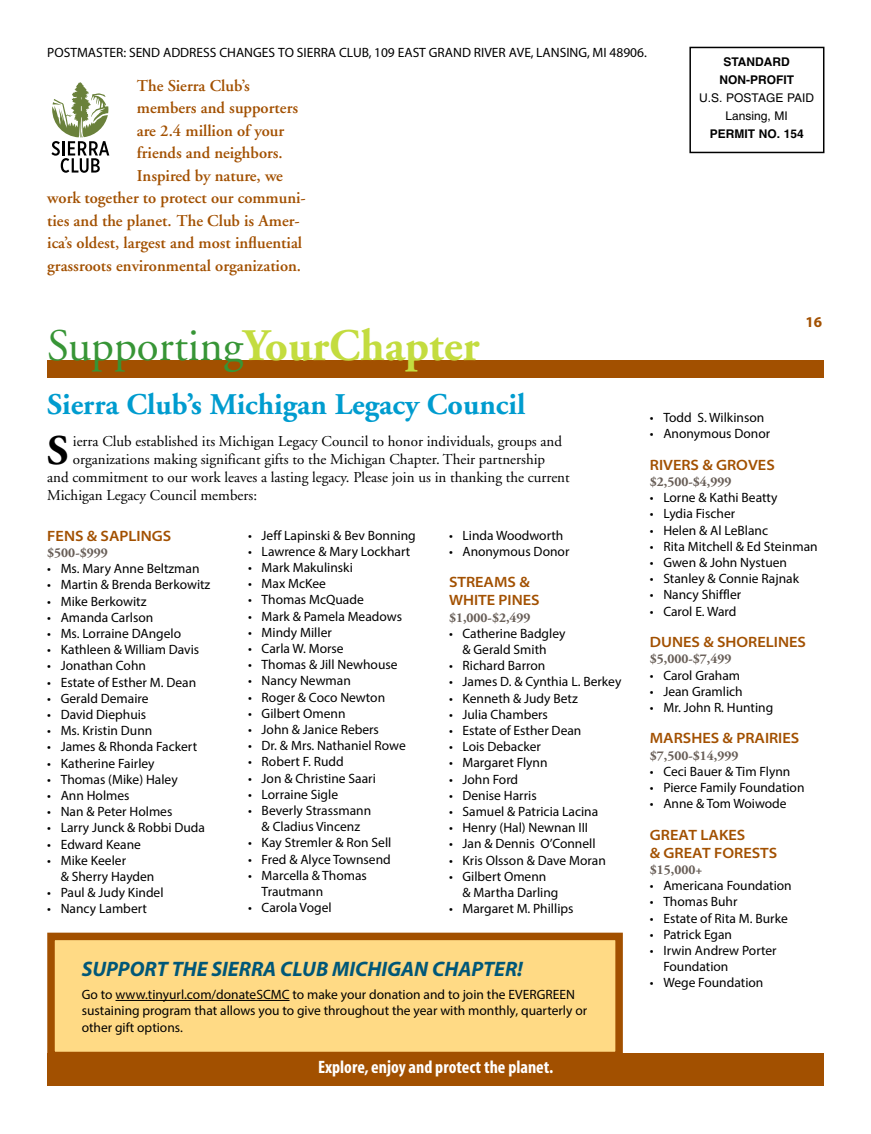
<style>
.page{position:relative;width:871px;height:1134px;background:#fff}
.page>*{position:absolute;margin:0;border:0;box-sizing:border-box;transform-origin:0 0}
.t1{font:700 45px "Adobe Garamond";color:#c3dc3f}
.t2{font:700 42.15px "Adobe Garamond";color:#000}
.t3{font:700 30px "Adobe Garamond";color:#009ccf}
.t4{font:21px "Myriad MM It 700 600";color:#005778}
.t5{font:18px "Myriad MM 700 300";color:#fff}
.t6{font:600 16.5px "Adobe Garamond";color:#a25000}
.t7{font:15px "Adobe Garamond";color:#000}
.t8{font:15px/18px "Myriad MM 565 700";color:#a25000}
.t9{font:15px "Myriad MM 700 600";color:#a25000}
.t10{font:13.5px/16.2px "Myriad Pro";color:#000}
.t11{font:13.5px "Myriad MM 400 600";color:#000}
.t12{font:700 13.5px "Adobe Garamond";color:#685e57}
.t13{font:700 12px/18px "Helvetica";color:#000;text-align:center}
.t14{font:12px/18px "Helvetica";color:#000;text-align:center}
.s1{font-weight:400;color:#379536}
</style>
<div class="page">
<div style="left:51px;top:936px;width:568px;height:120px;background:#ffda85"></div>
<hr style="left:115px;top:1000px;width:174px;height:1px;background:#000">
<div style="left:47px;top:933px;width:576px;height:126px;border:8px solid #a25000"></div>
<div style="left:689px;top:47px;width:135px;height:106px;border:2px solid #000"></div>
<div style="left:47px;top:360px;width:777px;height:18px;background:#a25000"></div>
<div style="left:47px;top:1053px;width:777px;height:32px;background:#a25000"></div>
<svg style="left:51px;top:82px;width:58px;height:91px"></svg>
<p class="t11" style="left:47px;top:46px;width:601px">POSTMASTER: SEND ADDRESS CHANGES TO SIERRA CLUB, 109 EAST GRAND RIVER AVE, LANSING, MI 48906.</p>
<p class="t6" style="left:137px;top:77px;width:114px">The Sierra Club’s</p>
<p class="t6" style="left:137px;top:99px;width:163px">members and supporters</p>
<p class="t6" style="left:137px;top:122px;width:149px">are 2.4 million of your</p>
<p class="t6" style="left:137px;top:144px;width:147px">friends and neighbors.</p>
<p class="t6" style="left:137px;top:167px;width:147px">Inspired by nature, we</p>
<p class="t6" style="left:47px;top:189px;width:260px">work together to protect our communi-</p>
<p class="t6" style="left:47px;top:212px;width:254px">ties and the planet. The Club is Amer-</p>
<p class="t6" style="left:47px;top:234px;width:256px">ica’s oldest, largest and most influential</p>
<p class="t6" style="left:47px;top:257px;width:255px">grassroots environmental organization.</p>
<h1 class="t1" style="left:47px;top:321px;width:434px"><span class="s1">Supporting</span>YourChapter</h1>
<p class="t13" style="left:719px;top:53px;width:76px">STANDARD<br>NON-PROFIT</p>
<p class="t14" style="left:699px;top:89px;width:116px">U.S. POSTAGE PAID<br>Lansing, MI</p>
<p class="t13" style="left:710px;top:125px;width:96px">PERMIT NO. 154</p>
<p class="t9" style="left:805px;top:314px;width:18px">16</p>
<h3 class="t3" style="left:47px;top:389px;width:479px">Sierra Club’s Michigan Legacy Council</h3>
<h2 class="t2" style="left:47px;top:428px;width:23px">S</h2>
<p class="t7" style="left:73px;top:433px;width:491px">ierra Club established its Michigan Legacy Council to honor individuals, groups and</p>
<p class="t7" style="left:73px;top:451px;width:474px">organizations making significant gifts to the Michigan Chapter. Their partnership</p>
<p class="t7" style="left:47px;top:469px;width:524px">and commitment to our work leaves a lasting legacy. Please join us in thanking the current</p>
<p class="t7" style="left:47px;top:487px;width:211px">Michigan Legacy Council members:</p>
<p class="t8" style="left:47px;top:527px;width:126px">FENS &amp; SAPLINGS</p>
<p class="t12" style="left:47px;top:545px;width:62px">$500-$999</p>
<p class="t10" style="left:47px;top:560px;width:154px">• Ms. Mary Anne Beltzman</p>
<p class="t10" style="left:47px;top:577px;width:165px">• Martin &amp; Brenda Berkowitz</p>
<p class="t10" style="left:47px;top:593px;width:101px">• Mike Berkowitz</p>
<p class="t10" style="left:47px;top:609px;width:108px">• Amanda Carlson</p>
<p class="t10" style="left:47px;top:625px;width:135px">• Ms. Lorraine DAngelo</p>
<p class="t10" style="left:47px;top:641px;width:153px">• Kathleen &amp; William Davis</p>
<p class="t10" style="left:47px;top:658px;width:100px">• Jonathan Cohn</p>
<p class="t10" style="left:47px;top:674px;width:150px">• Estate of Esther M. Dean</p>
<p class="t10" style="left:47px;top:690px;width:103px">• Gerald Demaire</p>
<p class="t10" style="left:47px;top:706px;width:101px">• David Diephuis</p>
<p class="t10" style="left:47px;top:722px;width:107px">• Ms. Kristin Dunn</p>
<p class="t10" style="left:47px;top:739px;width:151px">• James &amp; Rhonda Fackert</p>
<p class="t10" style="left:47px;top:755px;width:109px">• Katherine Fairley</p>
<p class="t10" style="left:47px;top:771px;width:132px">• Thomas (Mike) Haley</p>
<p class="t10" style="left:47px;top:787px;width:84px">• Ann Holmes</p>
<p class="t10" style="left:47px;top:803px;width:127px">• Nan &amp; Peter Holmes</p>
<p class="t10" style="left:47px;top:820px;width:159px">• Larry Junck &amp; Robbi Duda</p>
<p class="t10" style="left:47px;top:836px;width:95px">• Edward Keane</p>
<p class="t10" style="left:61px;top:852px;width:95px;text-indent:-14px">• Mike Keeler<br>&amp; Sherry Hayden</p>
<p class="t10" style="left:47px;top:884px;width:118px">• Paul &amp; Judy Kindel</p>
<p class="t10" style="left:47px;top:901px;width:101px">• Nancy Lambert</p>
<p class="t10" style="left:248px;top:527px;width:169px">• Jeff Lapinski &amp; Bev Bonning</p>
<p class="t10" style="left:248px;top:543px;width:164px">• Lawrence &amp; Mary Lockhart</p>
<p class="t10" style="left:248px;top:559px;width:106px">• Mark Makulinski</p>
<p class="t10" style="left:248px;top:575px;width:79px">• Max McKee</p>
<p class="t10" style="left:248px;top:592px;width:117px">• Thomas McQuade</p>
<p class="t10" style="left:248px;top:608px;width:155px">• Mark &amp; Pamela Meadows</p>
<p class="t10" style="left:248px;top:624px;width:85px">• Mindy Miller</p>
<p class="t10" style="left:248px;top:640px;width:97px">• Carla W. Morse</p>
<p class="t10" style="left:248px;top:656px;width:151px">• Thomas &amp; Jill Newhouse</p>
<p class="t10" style="left:248px;top:673px;width:104px">• Nancy Newman</p>
<p class="t10" style="left:248px;top:689px;width:139px">• Roger &amp; Coco Newton</p>
<p class="t10" style="left:248px;top:705px;width:99px">• Gilbert Omenn</p>
<p class="t10" style="left:248px;top:721px;width:132px">• John &amp; Janice Rebers</p>
<p class="t10" style="left:248px;top:737px;width:159px">• Dr. &amp; Mrs. Nathaniel Rowe</p>
<p class="t10" style="left:248px;top:754px;width:97px">• Robert F. Rudd</p>
<p class="t10" style="left:248px;top:770px;width:129px">• Jon &amp; Christine Saari</p>
<p class="t10" style="left:248px;top:786px;width:92px">• Lorraine Sigle</p>
<p class="t10" style="left:248px;top:802px;width:125px;text-align:center">• Beverly Strassmann &amp; Cladius Vincenz</p>
<p class="t10" style="left:248px;top:835px;width:145px">• Kay Stremler &amp; Ron Sell</p>
<p class="t10" style="left:248px;top:851px;width:144px">• Fred &amp; Alyce Townsend</p>
<p class="t10" style="left:262px;top:867px;width:107px;text-indent:-14px">• Marcella &amp; Thomas<br>Trautmann</p>
<p class="t10" style="left:248px;top:899px;width:85px">• Carola Vogel</p>
<p class="t10" style="left:449px;top:527px;width:116px">• Linda Woodworth</p>
<p class="t10" style="left:449px;top:543px;width:122px">• Anonymous Donor</p>
<p class="t8" style="left:449px;top:574px;width:92px">STREAMS &amp;<br>WHITE PINES</p>
<p class="t12" style="left:449px;top:610px;width:83px">$1,000-$2,499</p>
<p class="t10" style="left:449px;top:625px;width:118px;text-align:center">• Catherine Badgley &amp; Gerald Smith</p>
<p class="t10" style="left:449px;top:657px;width:98px">• Richard Barron</p>
<p class="t10" style="left:449px;top:673px;width:174px">• James D. &amp; Cynthia L. Berkey</p>
<p class="t10" style="left:449px;top:690px;width:130px">• Kenneth &amp; Judy Betz</p>
<p class="t10" style="left:449px;top:706px;width:100px">• Julia Chambers</p>
<p class="t10" style="left:449px;top:722px;width:134px">• Estate of Esther Dean</p>
<p class="t10" style="left:449px;top:738px;width:94px">• Lois Debacker</p>
<p class="t10" style="left:449px;top:754px;width:100px">• Margaret Flynn</p>
<p class="t10" style="left:449px;top:771px;width:71px">• John Ford</p>
<p class="t10" style="left:449px;top:787px;width:89px">• Denise Harris</p>
<p class="t10" style="left:449px;top:803px;width:151px">• Samuel &amp; Patricia Lacina</p>
<p class="t10" style="left:449px;top:819px;width:141px">• Henry (Hal) Newnan III</p>
<p class="t10" style="left:449px;top:835px;width:148px">• Jan &amp; Dennis O’Connell</p>
<p class="t10" style="left:449px;top:852px;width:158px">• Kris Olsson &amp; Dave Moran</p>
<p class="t10" style="left:462px;top:868px;width:97px;text-indent:-14px">• Gilbert Omenn<br>&amp; Martha Darling</p>
<p class="t10" style="left:449px;top:900px;width:126px">• Margaret M. Phillips</p>
<h3 class="t4" style="left:82px;top:959px;width:443px">SUPPORT THE SIERRA CLUB MICHIGAN CHAPTER!</h3>
<p class="t10" style="left:82px;top:986px;width:507px">Go to www.tinyurl.com/donateSCMC to make your donation and to join the EVERGREEN sustaining program that allows you to give throughout the year with monthly, quarterly or other gift options.</p>
<h3 class="t5" style="left:318px;top:1058px;width:237px">Explore, enjoy and protect the planet.</h3>
<p class="t10" style="left:650px;top:409px;width:116px">• Todd S. Wilkinson</p>
<p class="t10" style="left:650px;top:426px;width:122px">• Anonymous Donor</p>
<p class="t8" style="left:650px;top:457px;width:126px">RIVERS &amp; GROVES</p>
<p class="t12" style="left:650px;top:474px;width:83px">$2,500-$4,999</p>
<p class="t10" style="left:650px;top:489px;width:129px">• Lorne &amp; Kathi Beatty</p>
<p class="t10" style="left:650px;top:506px;width:87px">• Lydia Fischer</p>
<p class="t10" style="left:650px;top:522px;width:120px">• Helen &amp; Al LeBlanc</p>
<p class="t10" style="left:650px;top:538px;width:169px">• Rita Mitchell &amp; Ed Steinman</p>
<p class="t10" style="left:650px;top:554px;width:139px">• Gwen &amp; John Nystuen</p>
<p class="t10" style="left:650px;top:570px;width:151px">• Stanley &amp; Connie Rajnak</p>
<p class="t10" style="left:650px;top:587px;width:93px">• Nancy Shiffler</p>
<p class="t10" style="left:650px;top:603px;width:88px">• Carol E. Ward</p>
<p class="t8" style="left:650px;top:634px;width:158px">DUNES &amp; SHORELINES</p>
<p class="t12" style="left:650px;top:652px;width:83px">$5,000-$7,499</p>
<p class="t10" style="left:650px;top:667px;width:92px">• Carol Graham</p>
<p class="t10" style="left:650px;top:683px;width:94px">• Jean Gramlich</p>
<p class="t10" style="left:650px;top:699px;width:125px">• Mr. John R. Hunting</p>
<p class="t8" style="left:650px;top:730px;width:151px">MARSHES &amp; PRAIRIES</p>
<p class="t12" style="left:650px;top:748px;width:90px">$7,500-$14,999</p>
<p class="t10" style="left:650px;top:763px;width:142px">• Ceci Bauer &amp; Tim Flynn</p>
<p class="t10" style="left:650px;top:779px;width:156px">• Pierce Family Foundation</p>
<p class="t10" style="left:650px;top:795px;width:138px">• Anne &amp; Tom Woiwode</p>
<p class="t8" style="left:650px;top:827px;width:129px">GREAT LAKES<br>&amp; GREAT FORESTS</p>
<p class="t12" style="left:650px;top:862px;width:54px">$15,000+</p>
<p class="t10" style="left:650px;top:877px;width:143px">• Americana Foundation</p>
<p class="t10" style="left:650px;top:894px;width:89px">• Thomas Buhr</p>
<p class="t10" style="left:650px;top:910px;width:139px">• Estate of Rita M. Burke</p>
<p class="t10" style="left:650px;top:926px;width:84px">• Patrick Egan</p>
<p class="t10" style="left:663px;top:942px;width:115px;text-indent:-14px">• Irwin Andrew Porter<br>Foundation</p>
<p class="t10" style="left:650px;top:975px;width:115px">• Wege Foundation</p>
</div>
